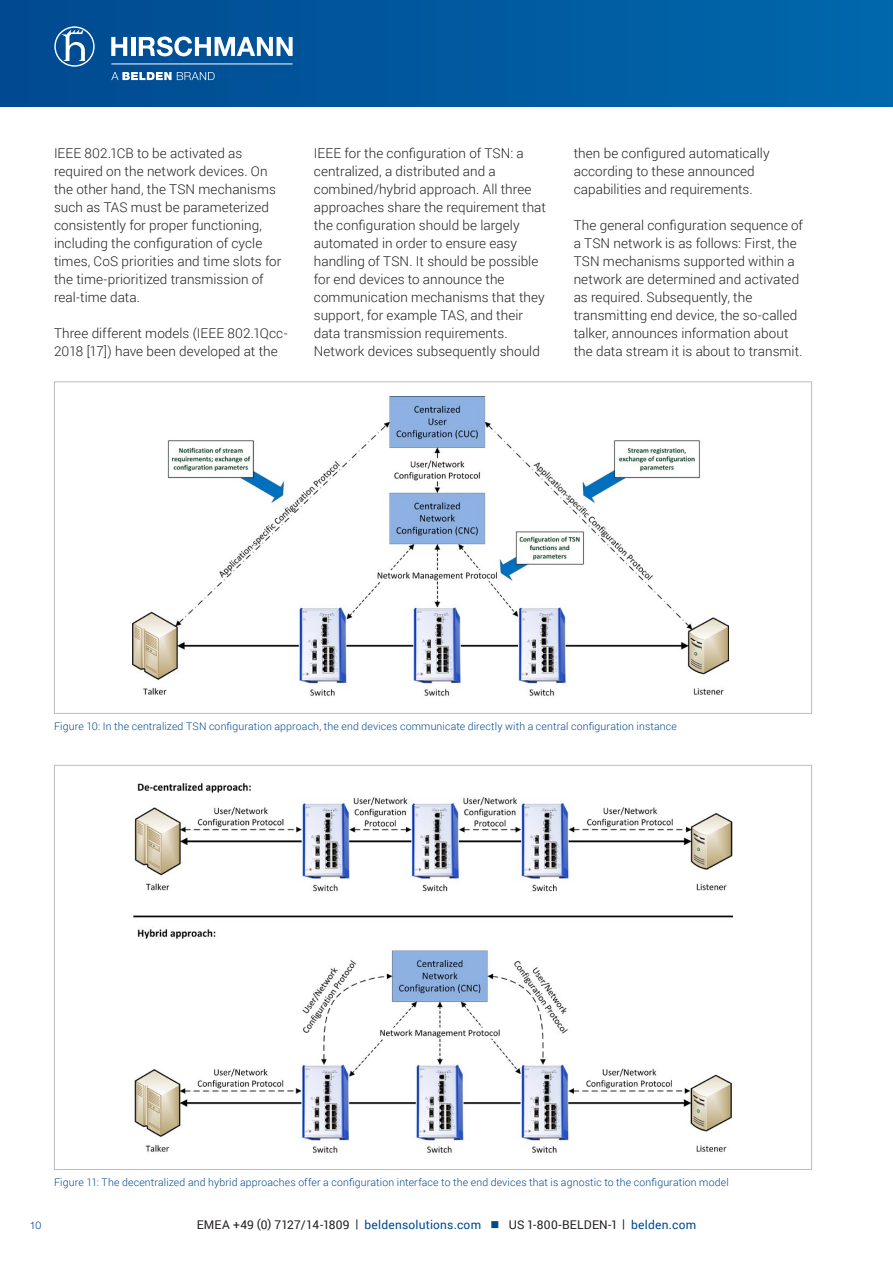
<style>
.page{position:relative;width:893px;height:1263px;background:#fff}
.page>*{position:absolute;margin:0;border:0;box-sizing:border-box;transform-origin:0 0}
.t1{font:300 13.5px/18px "Roboto";letter-spacing:.005em;color:#231f20}
.t2{font:12px "Roboto";letter-spacing:.02em;color:#231f20}
.t3{font:300 10.5px "Roboto";letter-spacing:.015em;color:#014990}
.t4{font:300 10.5px "Helvetica Neue";color:#014990}
.s1{color:#014990}
</style>
<div class="page">
<div style="left:0;top:0;width:893px;height:106px;background:linear-gradient(to right,#024a90,#0068ac)"></div>
<svg style="left:111px;top:72px;width:104px;height:8px"></svg>
<svg style="left:111px;top:37px;width:16px;height:19px"></svg>
<hr style="left:131px;top:37px;width:4px;height:19px;background:#fff">
<svg style="left:54px;top:26px;width:41px;height:41px;background:#4078ae"></svg>
<svg style="left:139px;top:36px;width:154px;height:20px"></svg>
<hr style="left:111px;top:64px;width:181px;height:1px;background:#fff">
<img style="left:133px;top:782px;width:599px;height:371px">
<img style="left:133px;top:397px;width:596px;height:299px">
<p class="t1" style="left:54px;top:143px;width:229px">IEEE 802.1CB to be activated as required on the network devices. On the other hand, the TSN mechanisms such as TAS must be parameterized consistently for proper functioning, including the configuration of cycle times, CoS priorities and time slots for the time-prioritized transmission of real-time data.</p>
<p class="t1" style="left:54px;top:323px;width:235px">Three different models (IEEE 802.1Qcc-<br>2018 [17]) have been developed at the</p>
<p class="t1" style="left:314px;top:143px;width:234px">IEEE for the configuration of TSN: a centralized, a distributed and a combined/hybrid approach. All three approaches share the requirement that the configuration should be largely automated in order to ensure easy handling of TSN. It should be possible for end devices to announce the communication mechanisms that they support, for example TAS, and their data transmission requirements.<br>Network devices subsequently should</p>
<p class="t1" style="left:574px;top:143px;width:197px">then be configured automatically according to these announced capabilities and requirements.</p>
<p class="t1" style="left:574px;top:215px;width:231px">The general configuration sequence of a TSN network is as follows: First, the TSN mechanisms supported within a network are determined and activated as required. Subsequently, the transmitting end device, the so-called talker, announces information about the data stream it is about to transmit.</p>
<p class="t3" style="left:54px;top:719px;width:624px">Figure 10: In the centralized TSN configuration approach, the end devices communicate directly with a central configuration instance</p>
<p class="t3" style="left:54px;top:1175px;width:676px">Figure 11: The decentralized and hybrid approaches offer a configuration interface to the end devices that is agnostic to the configuration model</p>
<p class="t4" style="left:30px;top:1219px;width:13px">10</p>
<p class="t2" style="left:197px;top:1216px;width:501px">EMEA +49 (0) 7127/14-1809 | <span class="s1">beldensolutions.com</span> <span class="s1">■</span> US 1-800-BELDEN-1 | <span class="s1">belden.com</span></p>
</div>
